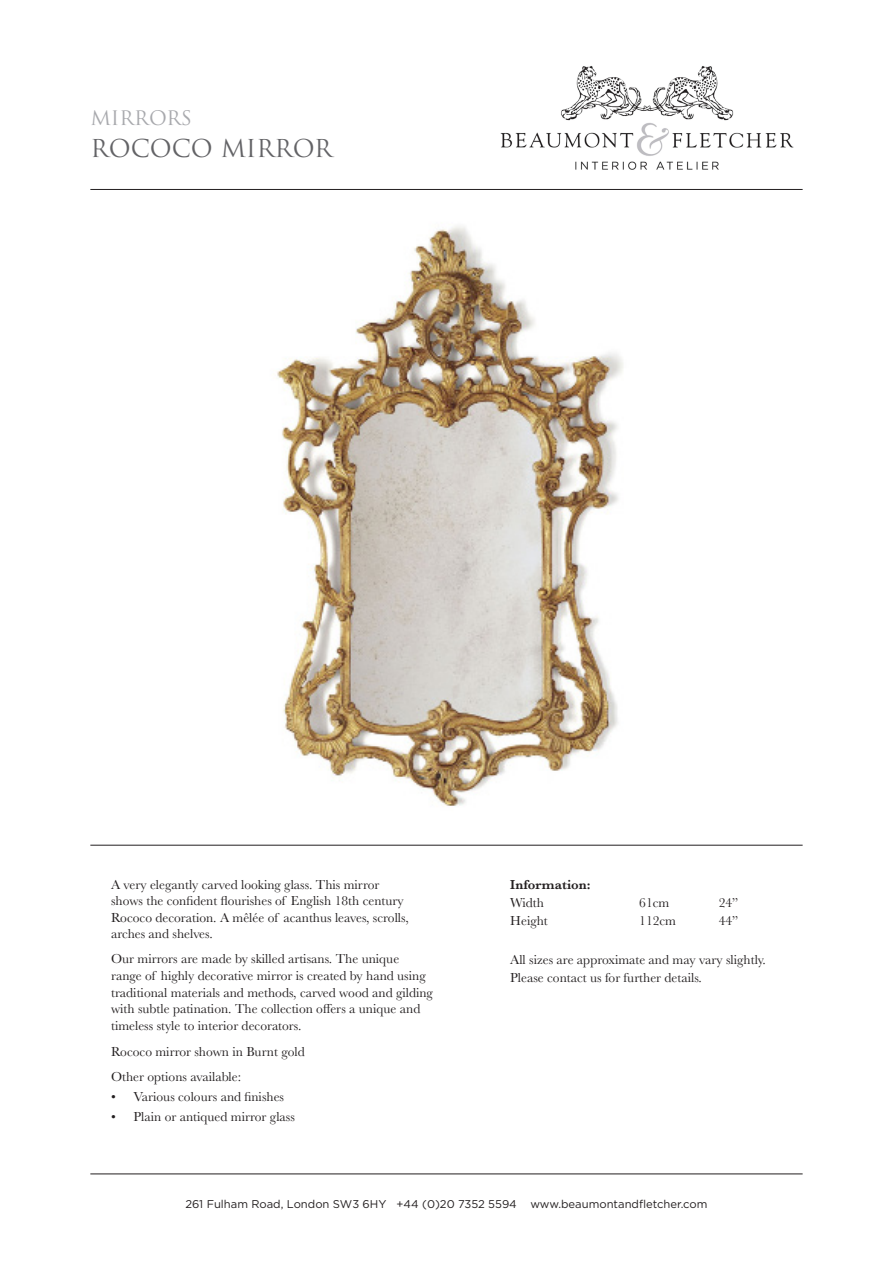
<style>
.page{position:relative;width:893px;height:1263px;background:#fff}
.page>*{position:absolute;margin:0;border:0;box-sizing:border-box;transform-origin:0 0}
.t1{font:24px "Trajan Pro";color:#636366}
.t2{font:19.5px "Trajan Pro";color:#a8a9ad}
.t3{font:13.5px/16.5px "Baskerville";color:#231f20}
.t4{font:600 13.5px "Baskerville";color:#231f20}
.t5{font:11.25px "Gotham";color:#231f20}
</style>
<div class="page">
<hr style="left:90px;top:189px;width:713px;height:1px;background:#231f20">
<hr style="left:90px;top:845px;width:713px;height:1px;background:#231f20">
<hr style="left:90px;top:1174px;width:713px;height:1px;background:#231f20">
<img style="left:500px;top:66px;width:294px;height:104px">
<img style="left:277px;top:226px;width:346px;height:581px">
<p class="t2" style="left:90px;top:106px;width:103px">MIRRORS</p>
<p class="t1" style="left:90px;top:133px;width:243px">ROCOCO MIRROR</p>
<p class="t3" style="left:111px;top:876px;width:299px">A very elegantly carved looking glass. This mirror shows the confident flourishes of English 18th century Rococo decoration. A mêlée of acanthus leaves, scrolls, arches and shelves.</p>
<p class="t3" style="left:111px;top:951px;width:323px">Our mirrors are made by skilled artisans. The unique range of highly decorative mirror is created by hand using traditional materials and methods, carved wood and gilding with subtle patination. The collection offers a unique and timeless style to interior decorators.</p>
<p class="t3" style="left:111px;top:1043px;width:195px">Rococo mirror shown in Burnt gold</p>
<p class="t3" style="left:111px;top:1068px;width:132px">Other options available:</p>
<p class="t3" style="left:111px;top:1089px;width:175px">• Various colours and finishes</p>
<p class="t3" style="left:111px;top:1109px;width:185px">• Plain or antiqued mirror glass</p>
<p class="t4" style="left:510px;top:875px;width:82px">Information:</p>
<p class="t3" style="left:510px;top:894px;width:35px">Width</p>
<p class="t3" style="left:639px;top:894px;width:32px">61cm</p>
<p class="t3" style="left:719px;top:894px;width:21px">24”</p>
<p class="t3" style="left:510px;top:912px;width:39px">Height</p>
<p class="t3" style="left:639px;top:912px;width:38px">112cm</p>
<p class="t3" style="left:719px;top:912px;width:21px">44”</p>
<p class="t3" style="left:510px;top:952px;width:257px">All sizes are approximate and may vary slightly.</p>
<p class="t3" style="left:510px;top:970px;width:193px">Please contact us for further details.</p>
<p class="t5" style="left:185px;top:1197px;width:524px">261 Fulham Road, London SW3 6HY +44 (0)20 7352 5594 www.beaumontandfletcher.com</p>
</div>
